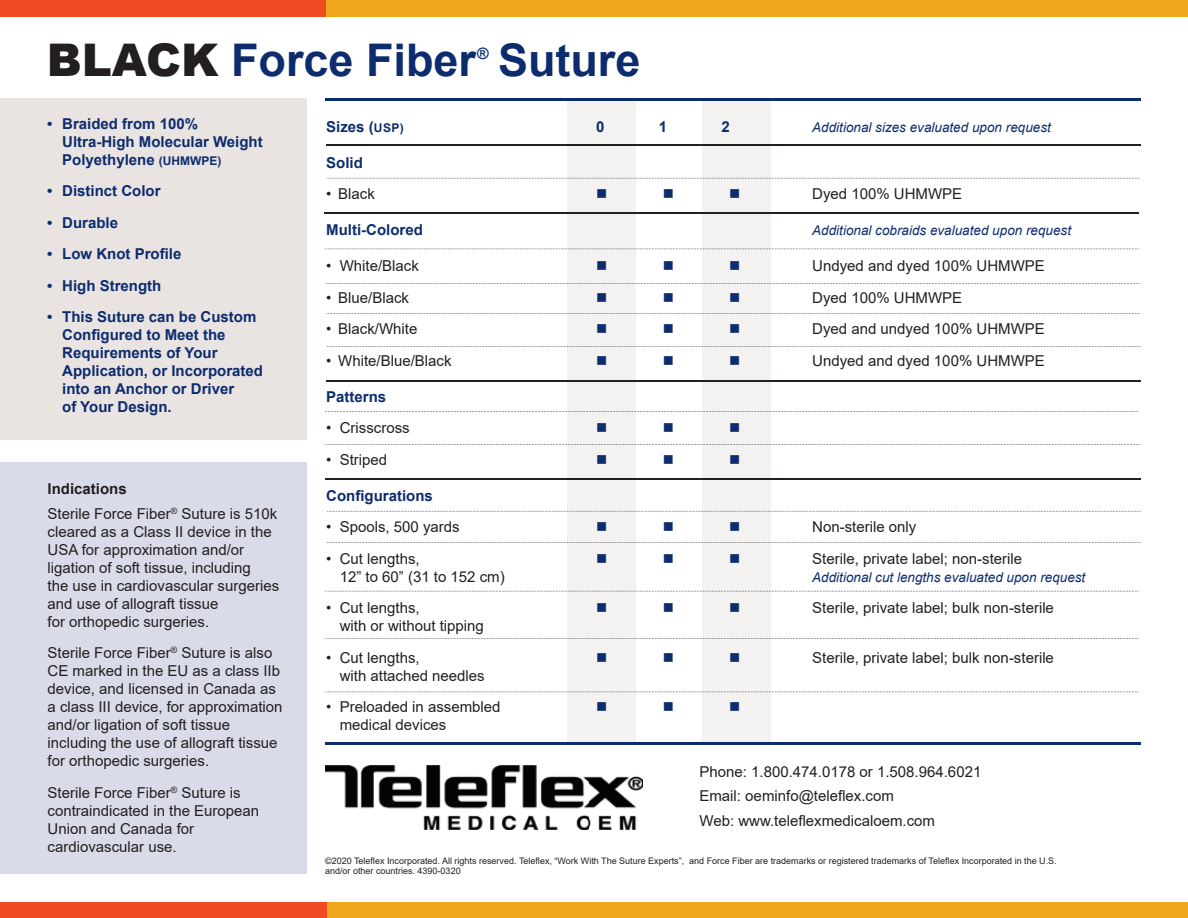
<style>
.page{position:relative;width:1188px;height:918px;background:#fff}
.page>*{position:absolute;margin:0;border:0;box-sizing:border-box;transform-origin:0 0}
.t1{font:700 45px "Arial";color:#0d2c6e}
.t2{font:700 15.75px "Arial";color:#0d2c6e}
.t3{font:15px/18px "Arial";color:#231f20}
.t4{font:700 15px/18px "Arial";color:#0d2c6e}
.t5{font:15px "Wingdings";color:#0d2c6e}
.t6{font:italic 13.5px "Arial";color:#0d2c6e}
.t7{font:9px/10.8px "Arial";color:#231f20}
.s1{font-weight:900;color:#231f20}
.s2{font-size:12px}
.s3{font-weight:700}
</style>
<div class="page">
<div style="left:702px;top:99px;width:69px;height:645px;background:#f4f2f0"></div>
<div style="left:567px;top:99px;width:69px;height:645px;background:#f4f2f0"></div>
<div style="left:325px;top:903px;width:863px;height:15px;background:#efa81e"></div>
<div style="left:0;top:903px;width:326px;height:15px;background:#f04b22"></div>
<hr style="left:326px;top:98px;width:815px;height:3px;background:#0d2c6e">
<hr style="left:326px;top:144px;width:815px;height:1px;background:#231f20">
<div style="left:325px;top:0;width:863px;height:16px;background:#efa81e"></div>
<div style="left:0;top:0;width:325px;height:16px;background:#f04b22"></div>
<svg style="left:326px;top:283px;width:814px;height:1px"></svg>
<hr style="left:325px;top:212px;width:814px;height:1px;background:#231f20">
<hr style="left:326px;top:380px;width:815px;height:2px;background:#231f20">
<hr style="left:325px;top:478px;width:816px;height:2px;background:#231f20">
<svg style="left:327px;top:313px;width:813px;height:1px"></svg>
<svg style="left:327px;top:511px;width:814px;height:1px"></svg>
<svg style="left:325px;top:249px;width:814px;height:1px"></svg>
<svg style="left:327px;top:178px;width:813px;height:1px"></svg>
<svg style="left:325px;top:444px;width:815px;height:1px"></svg>
<div style="left:0;top:98px;width:307px;height:342px;background:#e9e4e1"></div>
<svg style="left:327px;top:346px;width:814px;height:1px"></svg>
<img style="left:325px;top:766px;width:318px;height:63px">
<div style="left:0;top:463px;width:307px;height:411px;background:#dadbe9"></div>
<hr style="left:325px;top:742px;width:815px;height:3px;background:#0d2c6e">
<svg style="left:327px;top:542px;width:814px;height:1px"></svg>
<svg style="left:325px;top:591px;width:814px;height:1px"></svg>
<svg style="left:325px;top:638px;width:814px;height:1px"></svg>
<svg style="left:325px;top:692px;width:814px;height:1px"></svg>
<svg style="left:325px;top:411px;width:813px;height:1px"></svg>
<h1 class="t1" style="left:47px;top:28px;width:595px"><span class="s1">BLACK</span> Force Fiber Suture</h1>
<p class="t2" style="left:477px;top:43px;width:13px">®</p>
<p class="t4" style="left:62px;top:115px;width:202px;text-indent:-15px">• Braided from 100%<br>Ultra-High Molecular Weight<br>Polyethylene <span class="s2">(UHMWPE)</span></p>
<p class="t4" style="left:47px;top:182px;width:115px">• Distinct Color</p>
<p class="t4" style="left:47px;top:214px;width:72px">• Durable</p>
<p class="t4" style="left:47px;top:245px;width:136px">• Low Knot Profile</p>
<p class="t4" style="left:47px;top:277px;width:116px">• High Strength</p>
<p class="t4" style="left:62px;top:308px;width:202px;text-indent:-15px">• This Suture can be Custom<br>Configured to Meet the<br>Requirements of Your<br>Application, or Incorporated into an Anchor or Driver<br>of Your Design.</p>
<p class="t3" style="left:48px;top:476px;width:231px;line-height:24.8px"><span class="s3">Indications<br></span>Sterile Force Fiber<sup>®</sup> Suture is 510k</p>
<p class="t3" style="left:48px;top:523px;width:233px">cleared as a Class II device in the<br>USA for approximation and/or ligation of soft tissue, including<br>the use in cardiovascular surgeries and use of allograft tissue<br>for orthopedic surgeries.</p>
<p class="t3" style="left:48px;top:644px;width:237px">Sterile Force Fiber<sup>®</sup> Suture is also CE marked in the EU as a class IIb device, and licensed in Canada as a class III device, for approximation and/or ligation of soft tissue including the use of allograft tissue for orthopedic surgeries.</p>
<p class="t3" style="left:48px;top:784px;width:213px">Sterile Force Fiber<sup>®</sup> Suture is contraindicated in the European<br>Union and Canada for cardiovascular use.</p>
<p class="t4" style="left:326px;top:118px;width:79px">Sizes (<span class="s2">USP)</span></p>
<p class="t4" style="left:596px;top:118px;width:10px">0</p>
<p class="t4" style="left:659px;top:118px;width:10px">1</p>
<p class="t4" style="left:721px;top:118px;width:10px">2</p>
<p class="t6" style="left:812px;top:118px;width:240px">Additional sizes evaluated upon request</p>
<p class="t4" style="left:326px;top:154px;width:38px">Solid</p>
<p class="t3" style="left:326px;top:185px;width:50px">• Black</p>
<p class="t5" style="left:596px;top:186px;width:13px">■</p>
<p class="t5" style="left:663px;top:186px;width:13px">■</p>
<p class="t5" style="left:729px;top:186px;width:13px">■</p>
<p class="t3" style="left:812px;top:185px;width:152px">Dyed 100% UHMWPE</p>
<p class="t4" style="left:326px;top:221px;width:98px">Multi-Colored</p>
<p class="t6" style="left:812px;top:222px;width:260px">Additional cobraids evaluated upon request</p>
<p class="t3" style="left:326px;top:257px;width:94px">• White/Black</p>
<p class="t5" style="left:596px;top:258px;width:13px">■</p>
<p class="t5" style="left:663px;top:258px;width:13px">■</p>
<p class="t5" style="left:729px;top:258px;width:13px">■</p>
<p class="t3" style="left:812px;top:257px;width:234px">Undyed and dyed 100% UHMWPE</p>
<p class="t3" style="left:326px;top:288px;width:84px">• Blue/Black</p>
<p class="t5" style="left:596px;top:289px;width:13px">■</p>
<p class="t5" style="left:663px;top:289px;width:13px">■</p>
<p class="t5" style="left:729px;top:289px;width:13px">■</p>
<p class="t3" style="left:812px;top:288px;width:152px">Dyed 100% UHMWPE</p>
<p class="t3" style="left:326px;top:320px;width:93px">• Black/White</p>
<p class="t5" style="left:596px;top:321px;width:13px">■</p>
<p class="t5" style="left:663px;top:321px;width:13px">■</p>
<p class="t5" style="left:729px;top:321px;width:13px">■</p>
<p class="t3" style="left:812px;top:320px;width:234px">Dyed and undyed 100% UHMWPE</p>
<p class="t3" style="left:326px;top:351px;width:127px">• White/Blue/Black</p>
<p class="t5" style="left:596px;top:352px;width:13px">■</p>
<p class="t5" style="left:663px;top:352px;width:13px">■</p>
<p class="t5" style="left:729px;top:352px;width:13px">■</p>
<p class="t3" style="left:812px;top:351px;width:234px">Undyed and dyed 100% UHMWPE</p>
<p class="t4" style="left:326px;top:388px;width:62px">Patterns</p>
<p class="t3" style="left:326px;top:419px;width:85px">• Crisscross</p>
<p class="t5" style="left:596px;top:420px;width:13px">■</p>
<p class="t5" style="left:663px;top:420px;width:13px">■</p>
<p class="t5" style="left:729px;top:420px;width:13px">■</p>
<p class="t3" style="left:326px;top:450px;width:63px">• Striped</p>
<p class="t5" style="left:596px;top:451px;width:13px">■</p>
<p class="t5" style="left:663px;top:451px;width:13px">■</p>
<p class="t5" style="left:729px;top:451px;width:13px">■</p>
<p class="t4" style="left:326px;top:487px;width:108px">Configurations</p>
<p class="t3" style="left:326px;top:518px;width:135px">• Spools, 500 yards</p>
<p class="t5" style="left:596px;top:519px;width:13px">■</p>
<p class="t5" style="left:663px;top:519px;width:13px">■</p>
<p class="t5" style="left:729px;top:519px;width:13px">■</p>
<p class="t3" style="left:812px;top:518px;width:106px">Non-sterile only</p>
<p class="t3" style="left:326px;top:549px;width:95px">• Cut lengths,</p>
<p class="t5" style="left:596px;top:550px;width:13px">■</p>
<p class="t5" style="left:663px;top:550px;width:13px">■</p>
<p class="t5" style="left:729px;top:550px;width:13px">■</p>
<p class="t3" style="left:812px;top:549px;width:212px">Sterile, private label; non-sterile</p>
<p class="t3" style="left:340px;top:567px;width:167px">12” to 60” (31 to 152 cm)</p>
<p class="t6" style="left:812px;top:568px;width:275px">Additional cut lengths evaluated upon request</p>
<p class="t3" style="left:326px;top:599px;width:95px">• Cut lengths,</p>
<p class="t5" style="left:596px;top:600px;width:13px">■</p>
<p class="t5" style="left:663px;top:600px;width:13px">■</p>
<p class="t5" style="left:729px;top:600px;width:13px">■</p>
<p class="t3" style="left:812px;top:599px;width:243px">Sterile, private label; bulk non-sterile</p>
<p class="t3" style="left:340px;top:617px;width:146px">with or without tipping</p>
<p class="t3" style="left:326px;top:648px;width:95px">• Cut lengths,</p>
<p class="t5" style="left:596px;top:649px;width:13px">■</p>
<p class="t5" style="left:663px;top:649px;width:13px">■</p>
<p class="t5" style="left:729px;top:649px;width:13px">■</p>
<p class="t3" style="left:812px;top:648px;width:243px">Sterile, private label; bulk non-sterile</p>
<p class="t3" style="left:340px;top:666px;width:147px">with attached needles</p>
<p class="t3" style="left:326px;top:698px;width:176px">• Preloaded in assembled</p>
<p class="t5" style="left:596px;top:699px;width:13px">■</p>
<p class="t5" style="left:663px;top:699px;width:13px">■</p>
<p class="t5" style="left:729px;top:699px;width:13px">■</p>
<p class="t3" style="left:340px;top:716px;width:108px">medical devices</p>
<p class="t3" style="left:699px;top:759px;width:283px;line-height:24.8px">Phone: 1.800.474.0178 or 1.508.964.6021<br>Email: oeminfo@teleflex.com<br>Web: www.teleflexmedicaloem.com</p>
<p class="t7" style="left:325px;top:855px;width:733px">©2020 Teleflex Incorporated. All rights reserved. Teleflex, “Work With The Suture Experts”, and Force Fiber are trademarks or registered trademarks of Teleflex Incorporated in the U.S. and/or other countries. 4390-0320</p>
</div>
